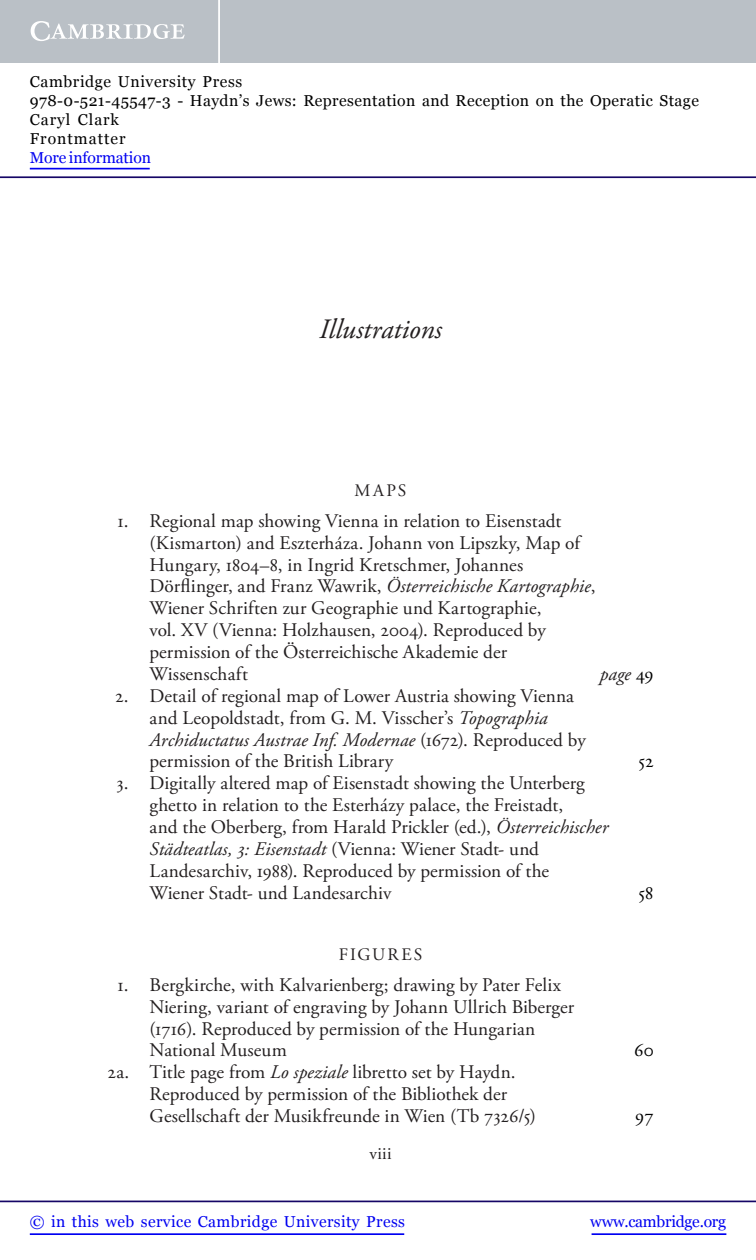
<style>
.page{position:relative;width:756px;height:1260px;background:#fff}
.page>*{position:absolute;margin:0;border:0;box-sizing:border-box;transform-origin:0 0}
.t1{font:italic 28px "Adobe Garamond Pro";color:#231f20}
.t2{font:19.25px/21.9px "Adobe Garamond Pro";color:#231f20}
.t3{font:19.25px "Adobe Garamond Pro";letter-spacing:.005em;color:#000}
.t4{font:italic 19.25px "Adobe Garamond Pro";color:#231f20}
.t5{font:17.5px "Adobe Garamond Pro";letter-spacing:.125em;color:#231f20}
.t6{font:15.75px/18.9px "Georgia";letter-spacing:.025em;color:#000}
.t7{font:15.75px "Georgia";letter-spacing:.025em;color:#0000f1}
.t8{font:15.75px "Georgia";letter-spacing:-.015em;color:#0000f1}
.t9{font:15.75px "Georgia";letter-spacing:-.01em;color:#0000f1}
.s1{font-style:italic}
.s2{font-style:normal;color:#000}
</style>
<div class="page">
<div style="left:0;top:0;width:756px;height:63px;background:#bac0c6"></div>
<svg style="left:31px;top:21px;width:154px;height:20px"></svg>
<hr style="left:218px;top:0;width:2px;height:63px;background:#fff">
<hr style="left:0;top:176px;width:756px;height:2px;background:#150666">
<hr style="left:0;top:1201px;width:756px;height:1px;background:#150666">
<hr style="left:592px;top:1233px;width:134px;height:2px;background:#0000f1">
<hr style="left:30px;top:1233px;width:374px;height:2px;background:#0000f1">
<hr style="left:30px;top:168px;width:120px;height:1px;background:#0000f1">
<p class="t6" style="left:30px;top:72px;width:671px">Cambridge University Press<br>978-0-521-45547-3 - Haydn’s Jews: Representation and Reception on the Operatic Stage Caryl Clark<br>Frontmatter</p>
<p class="t9" style="left:30px;top:148px;width:123px">More information</p>
<h1 class="t1" style="left:319px;top:318px;width:124px">Illustrations</h1>
<p class="t5" style="left:355px;top:484px;width:53px">MAPS</p>
<p class="t2" style="left:150px;top:511px;width:447px;text-indent:-32px">1. Regional map showing Vienna in relation to Eisenstadt (Kismarton) and Eszterháza. Johann von Lipszky, Map of Hungary, 1804–8, in Ingrid Kretschmer, Johannes Dörflinger, and Franz Wawrik, <span class="s1">Österreichische Kartographie</span>, Wiener Schriften zur Geographie und Kartographie,<br>vol. XV (Vienna: Holzhausen, 2004). Reproduced by permission of the Österreichische Akademie der Wissenschaft</p>
<p class="t4" style="left:600px;top:666px;width:55px">page <span class="s2">49</span></p>
<p class="t2" style="left:150px;top:686px;width:438px;text-indent:-34px">2. Detail of regional map of Lower Austria showing Vienna and Leopoldstadt, from G. M. Visscher’s <span class="s1">Topographia Archiductatus Austrae Inf. Modernae</span> (1672). Reproduced by permission of the British Library</p>
<p class="t2" style="left:150px;top:774px;width:460px;text-indent:-33px">3. Digitally altered map of Eisenstadt showing the Unterberg ghetto in relation to the Esterházy palace, the Freistadt,<br>and the Oberberg, from Harald Prickler (ed.), <span class="s1">Österreichischer Städteatlas, 3: Eisenstadt</span> (Vienna: Wiener Stadt- und Landesarchiv, 1988). Reproduced by permission of the Wiener Stadt- und Landesarchiv</p>
<p class="t5" style="left:339px;top:948px;width:85px">FIGURES</p>
<p class="t2" style="left:150px;top:975px;width:426px;text-indent:-32px">1. Bergkirche, with Kalvarienberg; drawing by Pater Felix Niering, variant of engraving by Johann Ullrich Biberger (1716). Reproduced by permission of the Hungarian National Museum</p>
<p class="t2" style="left:150px;top:1063px;width:388px;text-indent:-42px">2a. Title page from <span class="s1">Lo speziale</span> libretto set by Haydn.<br>Reproduced by permission of the Bibliothek der<br>Gesellschaft der Musikfreunde in Wien (Tb 7326/5)</p>
<p class="t5" style="left:370px;top:1146px;width:23px">viii</p>
<p class="t3" style="left:638px;top:754px;width:17px">52</p>
<p class="t3" style="left:638px;top:885px;width:17px">58</p>
<p class="t3" style="left:634px;top:1043px;width:21px">60</p>
<p class="t3" style="left:635px;top:1108px;width:20px">97</p>
<p class="t7" style="left:30px;top:1213px;width:377px">© in this web service Cambridge University Press</p>
<p class="t8" style="left:590px;top:1213px;width:137px">www.cambridge.org</p>
</div>
